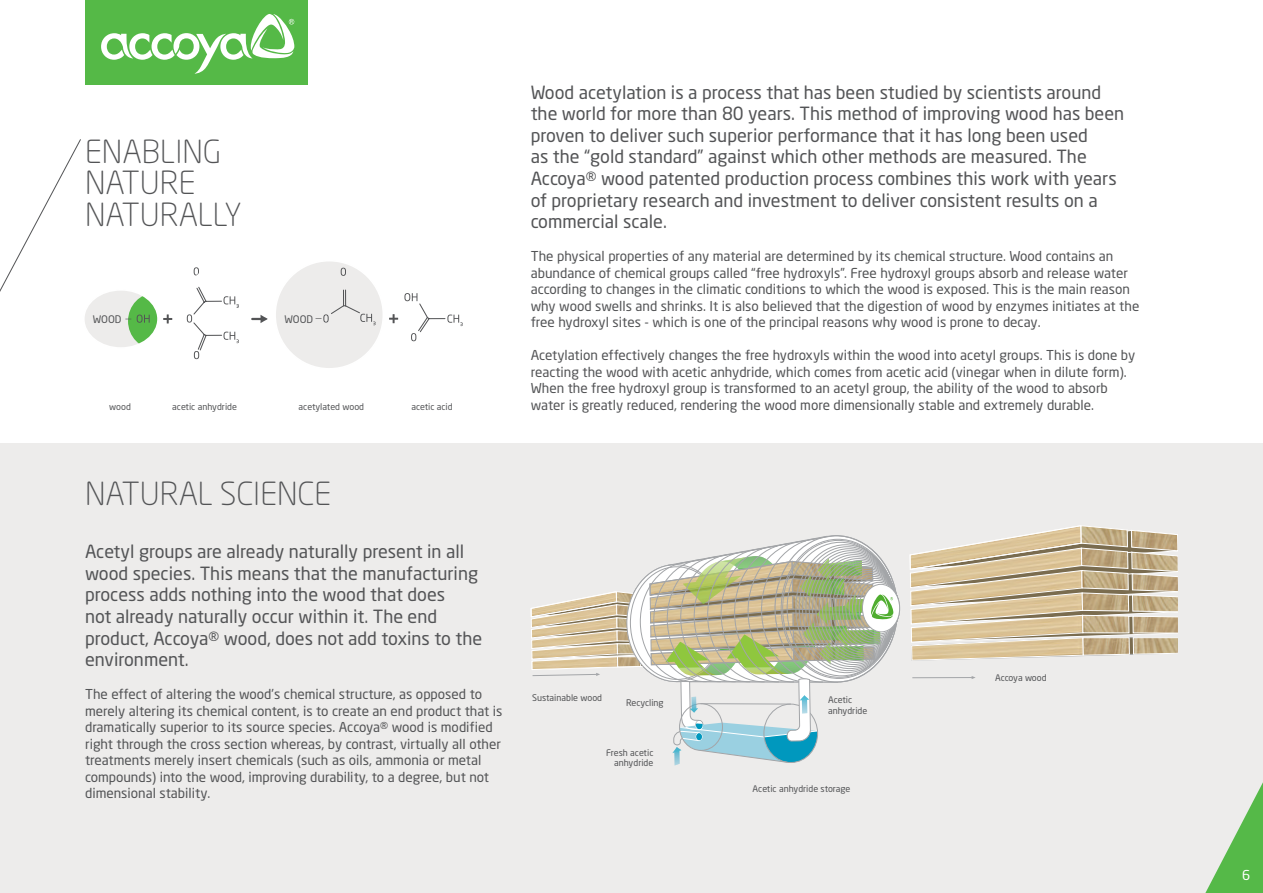
<style>
.page{position:relative;width:1263px;height:893px;background:#fff}
.page>*{position:absolute;margin:0;border:0;box-sizing:border-box;transform-origin:0 0}
.t1{font:300 31.5px/31.5px "Neo Sans";color:#535456}
.t2{font:18px/21.6px "Neo Sans";color:#535456}
.t3{font:13.5px/16.5px "Neo Sans";color:#535456}
.t4{font:13.5px "Neo Sans";color:#fff}
.t5{font:10.35px "Neo Sans";color:#535456}
.t6{font:9px/10.5px "Neo Sans";color:#535456}
</style>
<div class="page">
<div style="left:0;top:443px;width:1263px;height:450px;background:#edeceb"></div>
<svg style="left:531px;top:525px;width:647px;height:241px"></svg>
<svg style="left:404px;top:293px;width:59px;height:48px"></svg>
<svg style="left:0;top:139px;width:398px;height:229px"></svg>
<div style="left:85px;top:0;width:223px;height:85px;background:#55b947"></div>
<svg style="left:101px;top:14px;width:194px;height:60px"></svg>
<svg style="left:1205px;top:782px;width:58px;height:111px"></svg>
<h1 class="t1" style="left:85px;top:135px;width:158px">ENABLING<br>NATURE<br>NATURALLY</h1>
<p class="t5" style="left:93px;top:313px;width:30px">WOOD</p>
<p class="t5" style="left:285px;top:313px;width:30px">WOOD</p>
<p class="t6" style="left:109px;top:401px;width:23px">wood</p>
<p class="t6" style="left:172px;top:401px;width:66px">acetic anhydride</p>
<p class="t6" style="left:299px;top:401px;width:67px">acetylated wood</p>
<p class="t6" style="left:411px;top:401px;width:43px">acetic acid</p>
<h1 class="t1" style="left:85px;top:477px;width:248px">NATURAL SCIENCE</h1>
<p class="t2" style="left:85px;top:540px;width:399px">Acetyl groups are already naturally present in all wood species. This means that the manufacturing process adds nothing into the wood that does<br>not already naturally occur within it. The end product, Accoya® wood, does not add toxins to the environment.</p>
<p class="t3" style="left:85px;top:686px;width:419px">The effect of altering the wood’s chemical structure, as opposed to merely altering its chemical content, is to create an end product that is dramatically superior to its source species. Accoya® wood is modified right through the cross section whereas, by contrast, virtually all other treatments merely insert chemicals (such as oils, ammonia or metal compounds) into the wood, improving durability, to a degree, but not dimensional stability.</p>
<p class="t2" style="left:531px;top:81px;width:595px">Wood acetylation is a process that has been studied by scientists around the world for more than 80 years. This method of improving wood has been proven to deliver such superior performance that it has long been used<br>as the “gold standard” against which other methods are measured. The Accoya® wood patented production process combines this work with years of proprietary research and investment to deliver consistent results on a commercial scale.</p>
<p class="t3" style="left:531px;top:248px;width:610px">The physical properties of any material are determined by its chemical structure. Wood contains an abundance of chemical groups called “free hydroxyls”. Free hydroxyl groups absorb and release water according to changes in the climatic conditions to which the wood is exposed. This is the main reason why wood swells and shrinks. It is also believed that the digestion of wood by enzymes initiates at the free hydroxyl sites - which is one of the principal reasons why wood is prone to decay.</p>
<p class="t3" style="left:531px;top:347px;width:606px">Acetylation effectively changes the free hydroxyls within the wood into acetyl groups. This is done by reacting the wood with acetic anhydride, which comes from acetic acid (vinegar when in dilute form).<br>When the free hydroxyl group is transformed to an acetyl group, the ability of the wood to absorb water is greatly reduced, rendering the wood more dimensionally stable and extremely durable.</p>
<p class="t6" style="left:532px;top:692px;width:71px">Sustainable wood</p>
<p class="t6" style="left:626px;top:698px;width:39px">Recycling</p>
<p class="t6" style="left:606px;top:747px;width:49px;text-align:right">Fresh acetic anhydride</p>
<p class="t6" style="left:828px;top:694px;width:41px">Acetic anhydride</p>
<p class="t6" style="left:753px;top:783px;width:99px">Acetic anhydride storage</p>
<p class="t6" style="left:995px;top:672px;width:53px">Accoya wood</p>
<p class="t4" style="left:1242px;top:867px;width:10px">6</p>
</div>
